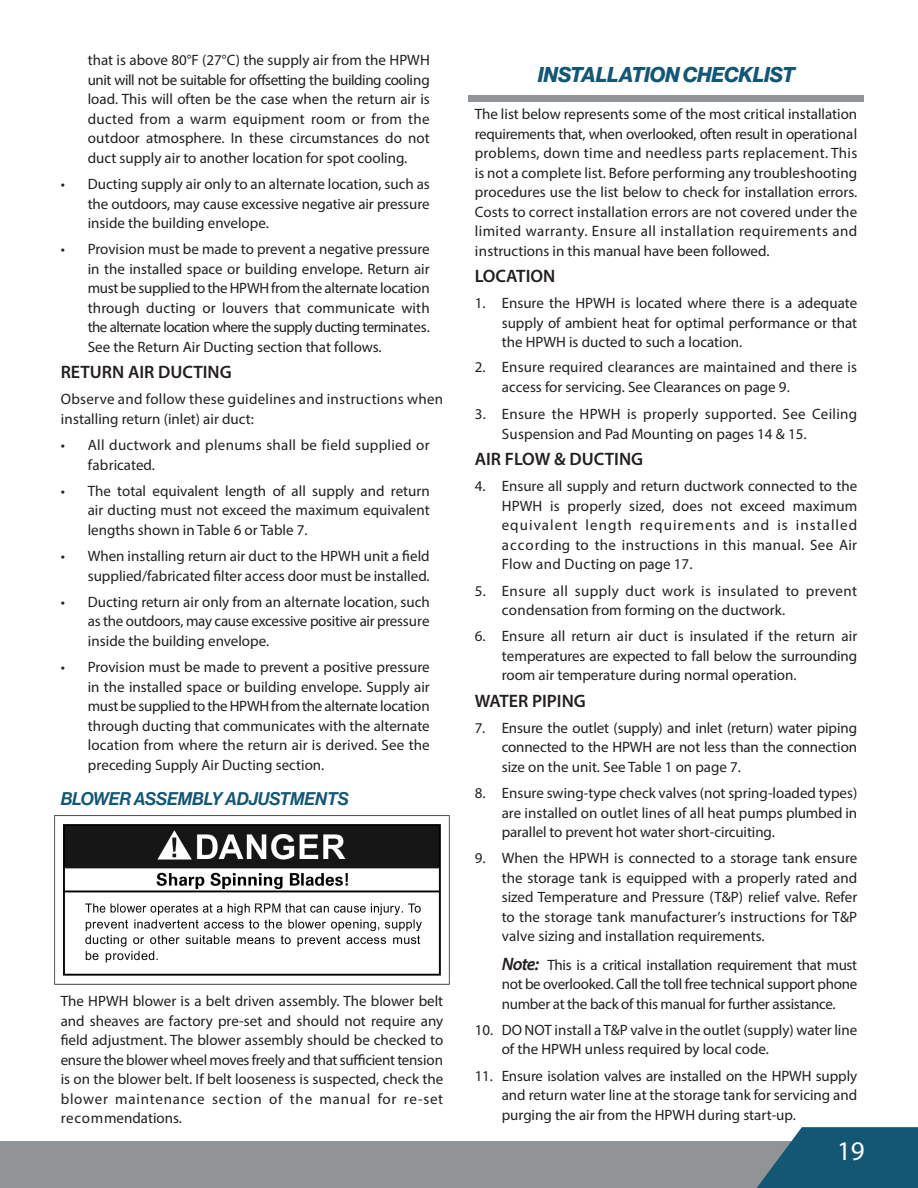
<style>
.page{position:relative;width:918px;height:1188px;background:#fff}
.page>*{position:absolute;margin:0;border:0;box-sizing:border-box;transform-origin:0 0}
.t1{font:27px "Myriad Pro";color:#fff}
.TOC_HEADER{font:21px "N Haas Grotesk DS Pro 76 Bd It";color:#145775}
.SUBSUBHEADER{font:600 18px "Myriad Pro";color:#231f20}
.TOC_Subheader{font:18px "N Haas Grotesk DS Pro 66 Md It";color:#145775}
.MANUAL_TEXT{font:15px/19.5px "Myriad Pro";color:#231f20;text-align:justify}
.MANUAL_TEXT-2{font:15px/19.5px "Myriad Pro";letter-spacing:.02em;color:#231f20}
.MANUAL_TEXT-3{font:15px/19.5px "Myriad Pro";letter-spacing:.025em;color:#231f20}
.s1{font-weight:600;font-style:italic;font-size:18px}
</style>
<div class="page">
<div style="left:0;top:1142px;width:918px;height:46px;background:#919497"></div>
<svg style="left:737px;top:1127px;width:181px;height:61px"></svg>
<img style="left:54px;top:816px;width:395px;height:168px">
<div style="left:469px;top:95px;width:395px;height:7px;background:#919497"></div>
<p class="MANUAL_TEXT" style="left:88px;top:50px;width:344px">that is above 80°F (27°C) the supply air from the HPWH unit will not be suitable for offsetting the building cooling load. This will often be the case when the return air is ducted from a warm equipment room or from the outdoor atmosphere. In these circumstances do not duct supply air to another location for spot cooling.</p>
<p class="MANUAL_TEXT" style="left:88px;top:174px;width:344px;text-indent:-27px">• Ducting supply air only to an alternate location, such as the outdoors, may cause excessive negative air pressure inside the building envelope.</p>
<p class="MANUAL_TEXT" style="left:88px;top:239px;width:344px;text-indent:-27px">• Provision must be made to prevent a negative pressure in the installed space or building envelope. Return air must be supplied to the HPWH from the alternate location through ducting or louvers that communicate with the alternate location where the supply ducting terminates.<br>See the Return Air Ducting section that follows.</p>
<p class="SUBSUBHEADER" style="left:61px;top:361px;width:173px">RETURN AIR DUCTING</p>
<p class="MANUAL_TEXT-2" style="left:61px;top:389px;width:384px">Observe and follow these guidelines and instructions when installing return (inlet) air duct:</p>
<p class="MANUAL_TEXT-2" style="left:88px;top:435px;width:343px;text-indent:-27px">• All ductwork and plenums shall be field supplied or fabricated.</p>
<p class="MANUAL_TEXT" style="left:88px;top:481px;width:343px;text-indent:-27px">• The total equivalent length of all supply and return air ducting must not exceed the maximum equivalent lengths shown in Table 6 or Table 7.</p>
<p class="MANUAL_TEXT" style="left:61px;top:546px;width:371px;text-align:right">• When installing return air duct to the HPWH unit a field supplied/fabricated filter access door must be installed.</p>
<p class="MANUAL_TEXT" style="left:88px;top:592px;width:344px;text-indent:-27px">• Ducting return air only from an alternate location, such as the outdoors, may cause excessive positive air pressure inside the building envelope.</p>
<p class="MANUAL_TEXT" style="left:88px;top:657px;width:344px;text-indent:-27px">• Provision must be made to prevent a positive pressure in the installed space or building envelope. Supply air must be supplied to the HPWH from the alternate location through ducting that communicates with the alternate location from where the return air is derived. See the preceding Supply Air Ducting section.</p>
<p class="TOC_Subheader" style="left:61px;top:788px;width:290px">BLOWER ASSEMBLY ADJUSTMENTS</p>
<p class="MANUAL_TEXT" style="left:61px;top:991px;width:384px">The HPWH blower is a belt driven assembly. The blower belt and sheaves are factory pre-set and should not require any field adjustment. The blower assembly should be checked to ensure the blower wheel moves freely and that sufficient tension is on the blower belt. If belt looseness is suspected, check the blower maintenance section of the manual for re-set recommendations.</p>
<p class="TOC_HEADER" style="left:538px;top:63px;width:258px">INSTALLATION CHECKLIST</p>
<p class="MANUAL_TEXT" style="left:475px;top:104px;width:384px">The list below represents some of the most critical installation requirements that, when overlooked, often result in operational problems, down time and needless parts replacement. This is not a complete list. Before performing any troubleshooting procedures use the list below to check for installation errors.<br>Costs to correct installation errors are not covered under the limited warranty. Ensure all installation requirements and instructions in this manual have been followed.</p>
<p class="SUBSUBHEADER" style="left:475px;top:265px;width:82px">LOCATION</p>
<p class="MANUAL_TEXT" style="left:502px;top:293px;width:357px;text-indent:-27px">1. Ensure the HPWH is located where there is a adequate supply of ambient heat for optimal performance or that the HPWH is ducted to such a location.</p>
<p class="MANUAL_TEXT" style="left:502px;top:357px;width:357px;text-indent:-27px">2. Ensure required clearances are maintained and there is access for servicing. See Clearances on page 9.</p>
<p class="MANUAL_TEXT-2" style="left:502px;top:404px;width:357px;text-indent:-27px">3. Ensure the HPWH is properly supported. See Ceiling<br>Suspension and Pad Mounting on pages 14 &amp; 15.</p>
<p class="SUBSUBHEADER" style="left:475px;top:448px;width:170px">AIR FLOW &amp; DUCTING</p>
<p class="MANUAL_TEXT" style="left:502px;top:476px;width:357px;text-indent:-27px">4. Ensure all supply and return ductwork connected to the HPWH is properly sized, does not exceed maximum equivalent length requirements and is installed according to the instructions in this manual. See Air Flow and Ducting on page 17.</p>
<p class="MANUAL_TEXT-3" style="left:502px;top:580px;width:357px;text-indent:-27px">5. Ensure all supply duct work is insulated to prevent condensation from forming on the ductwork.</p>
<p class="MANUAL_TEXT" style="left:502px;top:626px;width:357px;text-indent:-27px">6. Ensure all return air duct is insulated if the return air temperatures are expected to fall below the surrounding room air temperature during normal operation.</p>
<p class="SUBSUBHEADER" style="left:475px;top:689px;width:113px">WATER PIPING</p>
<p class="MANUAL_TEXT" style="left:502px;top:718px;width:357px;text-indent:-27px">7. Ensure the outlet (supply) and inlet (return) water piping connected to the HPWH are not less than the connection size on the unit. See Table 1 on page 7.</p>
<p class="MANUAL_TEXT" style="left:502px;top:783px;width:357px;text-indent:-27px">8. Ensure swing-type check valves (not spring-loaded types) are installed on outlet lines of all heat pumps plumbed in parallel to prevent hot water short-circuiting.</p>
<p class="MANUAL_TEXT" style="left:502px;top:848px;width:357px;text-indent:-27px">9. When the HPWH is connected to a storage tank ensure the storage tank is equipped with a properly rated and sized Temperature and Pressure (T&amp;P) relief valve. Refer to the storage tank manufacturer’s instructions for T&amp;P valve sizing and installation requirements.</p>
<p class="MANUAL_TEXT" style="left:502px;top:955px;width:357px"><span class="s1">Note:</span> This is a critical installation requirement that must not be overlooked. Call the toll free technical support phone number at the back of this manual for further assistance.</p>
<p class="MANUAL_TEXT" style="left:502px;top:1020px;width:357px;text-indent:-27px">10. DO NOT install a T&amp;P valve in the outlet (supply) water line of the HPWH unless required by local code.</p>
<p class="MANUAL_TEXT" style="left:502px;top:1066px;width:357px;text-indent:-27px">11. Ensure isolation valves are installed on the HPWH supply and return water line at the storage tank for servicing and purging the air from the HPWH during start-up.</p>
<h1 class="t1" style="left:837px;top:1134px;width:29px">19</h1>
</div>
